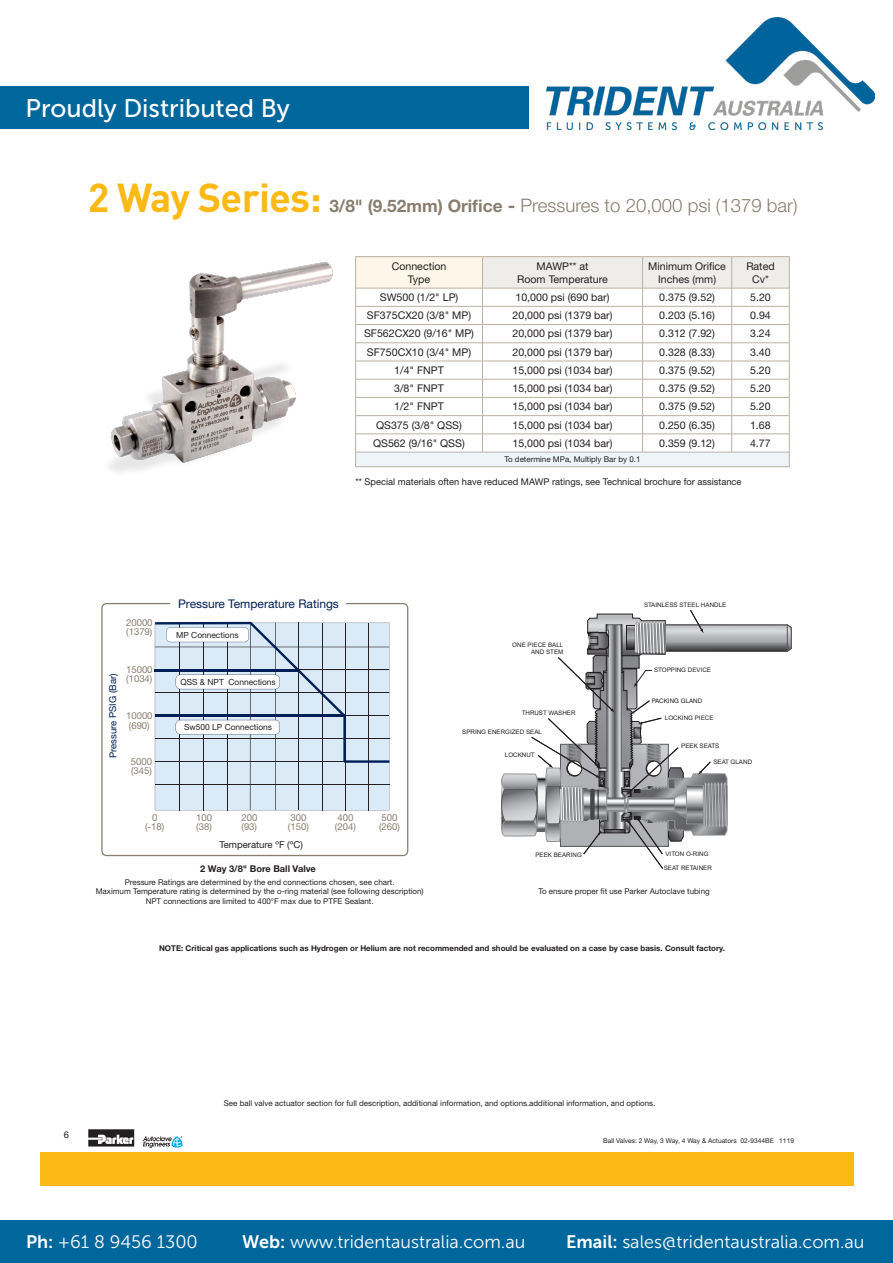
<style>
.page{position:relative;width:893px;height:1263px;background:#fff}
.page>*{position:absolute;margin:0;border:0;box-sizing:border-box;transform-origin:0 0}
.t1{font:700 39.9px "DINOT";letter-spacing:-.02em;color:#fcb814}
.t2{font:25.5px "Museo Sans 500";color:#fff}
.t3{font:300 18.6px "Helvetica Neue LT Std";color:#887d6e}
.t4{font:18px "Museo Sans 300";color:#fff}
.t5{font:12px "Helvetica Neue LT Std";color:#001f56}
.t6{font:10.65px/13.4px "Helvetica Neue LT Std";color:#231f20;text-align:center}
.t7{font:9.6px/9.6px "Helvetica Neue LT Std";color:#887d6e}
.t8{font:9.6px "Helvetica Neue LT Std";color:#231f20}
.t9{font:9.6px "Helvetica Neue LT Std";letter-spacing:-.005em;color:#001f56}
.t10{font:9.3px "Helvetica Neue LT Std";color:#231f20}
.t11{font:700 9.3px "Helvetica Neue LT Std";color:#231f20}
.t12{font:8.4px "Helvetica Neue LT Std";color:#231f20}
.t13{font:7.95px/9.3px "Helvetica Neue LT Std";color:#231f20;text-align:center}
.t14{font:700 7.95px "Helvetica Neue LT Std";color:#231f20}
.t15{font:6.6px "Helvetica Neue LT Std";color:#231f20}
.t16{font:6.15px/7.5px "Arial";color:#231f20;text-align:right}
.t17{font:6.15px "Helvetica LT";color:#231f20}
.s1{font-weight:700;font-size:17.25px}
.s2{font-weight:700}
.s3{font-family:"Museo Sans 700"}
</style>
<div class="page">
<img style="left:547px;top:18px;width:328px;height:111px">
<div style="left:0;top:1220px;width:893px;height:43px;background:#00679d"></div>
<div style="left:0;top:86px;width:528px;height:43px;background:#00679d"></div>
<div style="left:40px;top:1152px;width:813px;height:34px;background:#fcb814"></div>
<svg style="left:88px;top:1129px;width:46px;height:17px"></svg>
<svg style="left:143px;top:1136px;width:40px;height:12px"></svg>
<svg style="left:500px;top:610px;width:291px;height:259px"></svg>
<svg style="left:101px;top:603px;width:307px;height:253px"></svg>
<svg style="left:155px;top:622px;width:235px;height:189px"></svg>
<div style="left:356px;top:257px;width:126px;height:31px;background:#fef6e8"></div>
<div style="left:356px;top:452px;width:433px;height:15px;background:#edf4fa"></div>
<hr style="left:355px;top:256px;width:127px;height:1px;background:#bbb1a3">
<hr style="left:355px;top:257px;width:1px;height:31px;background:#bbb1a3">
<hr style="left:482px;top:256px;width:161px;height:1px;background:#bbb1a3">
<hr style="left:643px;top:256px;width:89px;height:1px;background:#bbb1a3">
<hr style="left:732px;top:256px;width:57px;height:1px;background:#bbb1a3">
<hr style="left:355px;top:288px;width:127px;height:1px;background:#bbb1a3">
<hr style="left:355px;top:306px;width:127px;height:1px;background:#bbb1a3">
<hr style="left:355px;top:324px;width:127px;height:1px;background:#bbb1a3">
<hr style="left:355px;top:342px;width:127px;height:1px;background:#bbb1a3">
<hr style="left:355px;top:361px;width:127px;height:1px;background:#bbb1a3">
<hr style="left:355px;top:379px;width:127px;height:1px;background:#bbb1a3">
<hr style="left:355px;top:397px;width:127px;height:1px;background:#bbb1a3">
<hr style="left:355px;top:415px;width:127px;height:1px;background:#bbb1a3">
<hr style="left:355px;top:434px;width:127px;height:1px;background:#bbb1a3">
<hr style="left:355px;top:452px;width:127px;height:1px;background:#bbb1a3">
<svg style="left:355px;top:288px;width:1px;height:178px"></svg>
<svg style="left:482px;top:257px;width:308px;height:210px"></svg>
<hr style="left:355px;top:466px;width:127px;height:1px;background:#bbb1a3">
<hr style="left:482px;top:466px;width:161px;height:1px;background:#bbb1a3">
<hr style="left:643px;top:466px;width:89px;height:1px;background:#bbb1a3">
<hr style="left:732px;top:466px;width:57px;height:1px;background:#bbb1a3">
<img style="left:109px;top:262px;width:224px;height:210px">
<p class="t2" style="left:26px;top:94px;width:266px">Proudly Distributed By</p>
<p class="t1" style="left:88px;top:171px;width:235px">2 Way Series:</p>
<p class="t3" style="left:329px;top:194px;width:470px"><span class="s1">3/8" (9.52mm) Orifice</span> <span class="s2">-</span> Pressures to 20,000 psi (1379 bar)</p>
<p class="t6" style="left:392px;top:259px;width:56px">Connection<br>Type</p>
<p class="t6" style="left:517px;top:259px;width:92px">MAWP** at<br>Room Temperature</p>
<p class="t6" style="left:648px;top:259px;width:79px">Minimum Orifice<br>Inches (mm)</p>
<p class="t6" style="left:746px;top:259px;width:30px">Rated<br>Cv*</p>
<p class="t6" style="left:380px;top:290px;width:80px">SW500 (1/2" LP)</p>
<p class="t6" style="left:515px;top:290px;width:96px">10,000 psi (690 bar)</p>
<p class="t6" style="left:659px;top:290px;width:57px">0.375 (9.52)</p>
<p class="t6" style="left:750px;top:290px;width:22px">5.20</p>
<p class="t6" style="left:367px;top:309px;width:106px">SF375CX20 (3/8" MP)</p>
<p class="t6" style="left:512px;top:309px;width:102px">20,000 psi (1379 bar)</p>
<p class="t6" style="left:659px;top:309px;width:57px">0.203 (5.16)</p>
<p class="t6" style="left:750px;top:309px;width:22px">0.94</p>
<p class="t6" style="left:364px;top:327px;width:112px">SF562CX20 (9/16" MP)</p>
<p class="t6" style="left:512px;top:327px;width:102px">20,000 psi (1379 bar)</p>
<p class="t6" style="left:659px;top:327px;width:57px">0.312 (7.92)</p>
<p class="t6" style="left:750px;top:327px;width:22px">3.24</p>
<p class="t6" style="left:367px;top:345px;width:106px">SF750CX10 (3/4" MP)</p>
<p class="t6" style="left:512px;top:345px;width:102px">20,000 psi (1379 bar)</p>
<p class="t6" style="left:659px;top:345px;width:57px">0.328 (8.33)</p>
<p class="t6" style="left:750px;top:345px;width:22px">3.40</p>
<p class="t6" style="left:394px;top:363px;width:51px">1/4" FNPT</p>
<p class="t6" style="left:512px;top:363px;width:102px">15,000 psi (1034 bar)</p>
<p class="t6" style="left:659px;top:363px;width:57px">0.375 (9.52)</p>
<p class="t6" style="left:750px;top:363px;width:22px">5.20</p>
<p class="t6" style="left:394px;top:381px;width:51px">3/8" FNPT</p>
<p class="t6" style="left:512px;top:381px;width:102px">15,000 psi (1034 bar)</p>
<p class="t6" style="left:659px;top:381px;width:57px">0.375 (9.52)</p>
<p class="t6" style="left:750px;top:381px;width:22px">5.20</p>
<p class="t6" style="left:394px;top:400px;width:51px">1/2" FNPT</p>
<p class="t6" style="left:512px;top:400px;width:102px">15,000 psi (1034 bar)</p>
<p class="t6" style="left:659px;top:400px;width:57px">0.375 (9.52)</p>
<p class="t6" style="left:750px;top:400px;width:22px">5.20</p>
<p class="t6" style="left:376px;top:418px;width:87px">QS375 (3/8" QSS)</p>
<p class="t6" style="left:512px;top:418px;width:102px">15,000 psi (1034 bar)</p>
<p class="t6" style="left:659px;top:418px;width:57px">0.250 (6.35)</p>
<p class="t6" style="left:750px;top:418px;width:22px">1.68</p>
<p class="t6" style="left:373px;top:436px;width:93px">QS562 (9/16" QSS)</p>
<p class="t6" style="left:512px;top:436px;width:102px">15,000 psi (1034 bar)</p>
<p class="t6" style="left:659px;top:436px;width:57px">0.359 (9.12)</p>
<p class="t6" style="left:750px;top:436px;width:22px">4.77</p>
<p class="t13" style="left:504px;top:455px;width:137px">To determine MPa, Multiply Bar by 0.1</p>
<p class="t10" style="left:355px;top:476px;width:388px">** Special materials often have reduced MAWP ratings, see Technical brochure for assistance</p>
<p class="t7" style="left:126px;top:617px;width:28px">20000 (1379)</p>
<p class="t9" style="left:107px;top:758px;width:86px;rotate:-90deg">Pressure PSIG (Bar)</p>
<p class="t7" style="left:126px;top:664px;width:28px">15000 (1034)</p>
<p class="t7" style="left:126px;top:711px;width:28px">10000 (690)</p>
<p class="t7" style="left:131px;top:756px;width:23px">5000 (345)</p>
<p class="t5" style="left:178px;top:597px;width:162px">Pressure Temperature Ratings</p>
<p class="t12" style="left:176px;top:630px;width:64px">MP Connections</p>
<p class="t12" style="left:180px;top:677px;width:97px">QSS &amp; NPT Connections</p>
<p class="t12" style="left:184px;top:722px;width:89px">Sw500 LP Connections</p>
<p class="t7" style="left:145px;top:812px;width:21px;text-align:center">0 (-18)</p>
<p class="t7" style="left:196px;top:812px;width:17px">100 (38)</p>
<p class="t7" style="left:241px;top:812px;width:17px">200 (93)</p>
<p class="t7" style="left:288px;top:812px;width:22px">300 (150)</p>
<p class="t7" style="left:335px;top:812px;width:22px">400 (204)</p>
<p class="t7" style="left:379px;top:812px;width:22px">500 (260)</p>
<p class="t8" style="left:219px;top:839px;width:85px">Temperature ºF (ºC)</p>
<p class="t11" style="left:200px;top:863px;width:117px">2 Way 3/8" Bore Ball Valve</p>
<p class="t13" style="left:96px;top:877px;width:330px">Pressure Ratings are determined by the end connections chosen, see chart.<br>Maximum Temperature rating is determined by the o-ring material (see following description)<br>NPT connections are limited to 400°F max due to PTFE Sealant.</p>
<p class="t16" style="left:512px;top:641px;width:53px">ONE PIECE BALL<br>AND STEM</p>
<p class="t16" style="left:522px;top:709px;width:55px">THRUST WASHER</p>
<p class="t16" style="left:462px;top:728px;width:81px">SPRING ENERGIZED SEAL</p>
<p class="t16" style="left:505px;top:752px;width:31px">LOCKNUT</p>
<p class="t16" style="left:535px;top:851px;width:48px">PEEK BEARING</p>
<p class="t16" style="left:644px;top:601px;width:84px">STAINLESS STEEL HANDLE</p>
<p class="t16" style="left:654px;top:667px;width:59px">STOPPING DEVICE</p>
<p class="t17" style="left:652px;top:697px;width:52px">PACKING GLAND</p>
<p class="t16" style="left:665px;top:714px;width:50px">LOCKING PIECE</p>
<p class="t17" style="left:681px;top:742px;width:40px">PEEK SEATS</p>
<p class="t16" style="left:713px;top:758px;width:40px">SEAT GLAND</p>
<p class="t16" style="left:665px;top:850px;width:45px">VITON O-RING</p>
<p class="t16" style="left:664px;top:864px;width:50px">SEAT RETAINER</p>
<p class="t13" style="left:538px;top:886px;width:173px">To ensure proper fit use Parker Autoclave tubing</p>
<p class="t14" style="left:159px;top:944px;width:567px">NOTE: Critical gas applications such as Hydrogen or Helium are not recommended and should be evaluated on a case by case basis. Consult factory.</p>
<p class="t10" style="left:64px;top:1129px;width:7px">6</p>
<p class="t13" style="left:224px;top:1098px;width:433px">See ball valve actuator section for full description, additional information, and options.additional information, and options.</p>
<p class="t15" style="left:603px;top:1137px;width:192px">Ball Valves: 2 Way, 3 Way, 4 Way &amp; Actuators 02-9344BE 1119</p>
<p class="t4" style="left:26px;top:1232px;width:173px"><span class="s3">Ph:</span> +61 8 9456 1300</p>
<p class="t4" style="left:242px;top:1232px;width:285px"><span class="s3">Web:</span> www.tridentaustralia.com.au</p>
<p class="t4" style="left:566px;top:1232px;width:300px"><span class="s3">Email:</span> sales@tridentaustralia.com.au</p>
</div>
